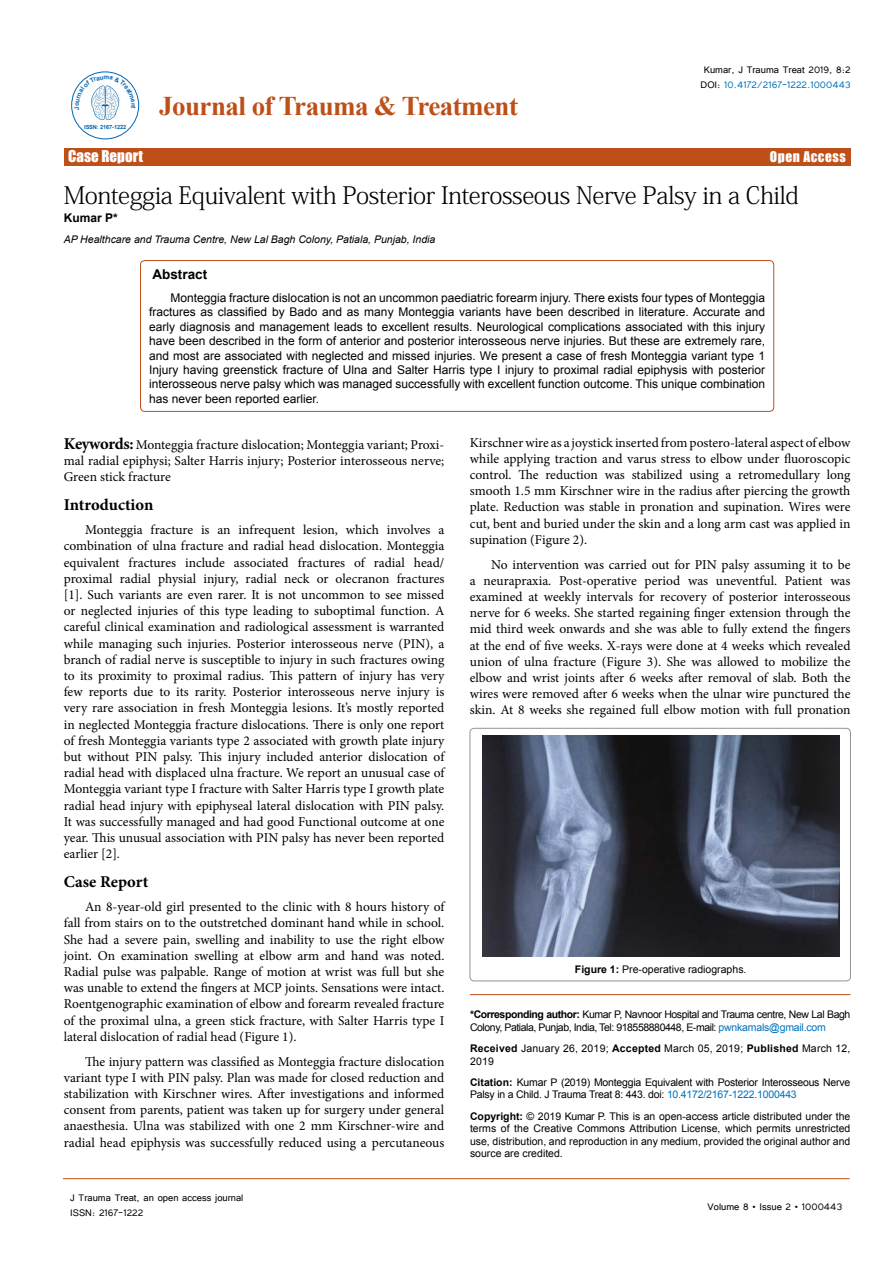
<style>
.page{position:relative;width:893px;height:1263px;background:#fff}
.page>*{position:absolute;margin:0;border:0;box-sizing:border-box;transform-origin:0 0}
.t1{font:700 27px "Times New Roman";letter-spacing:-.02em;color:#be4f18}
.t2{font:24px "Adobe Fangsong Std";letter-spacing:-.02em;color:#000}
.t3{font:16.5px "Impact";letter-spacing:.04em;color:#fff}
.t4{font:700 16.5px "Minion Pro";color:#000}
.t5{font:15px "Impact";color:#fff}
.t6{font:13.5px/16.2px "Minion Pro";color:#000;text-align:justify}
.t7{font:13.5px "Impact";letter-spacing:.04em;color:#fff}
.t8{font:700 13.5px "Arial";color:#000}
.t9{font:12px/14.4px "Arial";color:#000;text-align:justify}
.t10{font:12px/14.4px "Tunga";color:#000}
.t11{font:700 12px "Arial";color:#000}
.t12{font:10.5px/12.6px "Arial";letter-spacing:-.02em;color:#000}
.t13{font:10.5px/12.6px "Arial";letter-spacing:-.04em;color:#000}
.t14{font:10.5px/12.6px "Arial";letter-spacing:.02em;color:#000}
.t15{font:italic 10.5px "Arial";color:#000}
.t16{font:10.5px "Arial";color:#000}
.t17{font:700 5.7px "Arial";letter-spacing:-.02em;color:#0066b3}
.s1{color:#0072bc}
.s2{font-weight:700;font-size:16.5px}
.s3{font-weight:700}
</style>
<div class="page">
<hr style="left:63px;top:1178px;width:787px;height:1px;background:#be4f18">
<div style="left:64px;top:148px;width:786px;height:17px;background:#be4f18"></div>
<div style="left:71px;top:72px;width:68px;height:67px;border:1px solid #0066b3;border-radius:50%"></div>
<hr style="left:470px;top:994px;width:380px;height:1px;background:#be4f18">
<div style="left:140px;top:260px;width:634px;height:151px;border:1px solid #be4f18;border-radius:4px"></div>
<div style="left:470px;top:728px;width:380px;height:253px;border:1px solid #939598;border-radius:4px"></div>
<img style="left:482px;top:736px;width:357px;height:221px">
<svg style="left:74px;top:76px;width:62px;height:44px"></svg>
<p class="t17" style="left:84px;top:124px;width:44px">ISSN: 2167-1222</p>
<h1 class="t1" style="left:159px;top:87px;width:360px">Journal of Trauma &amp; Treatment</h1>
<p class="t10" style="left:701px;top:62px;width:151px">Kumar, J Trauma Treat 2019, 8:2<br>DOI: <span class="s1">10.4172/2167-1222.1000443</span></p>
<p class="t3" style="left:68px;top:140px;width:124px">Research Article</p>
<p class="t3" style="left:753px;top:140px;width:94px">Open Access</p>
<p class="t5" style="left:68px;top:145px;width:76px">Case Report</p>
<p class="t7" style="left:770px;top:146px;width:77px">Open Access</p>
<h2 class="t2" style="left:64px;top:180px;width:736px">Monteggia Equivalent with Posterior Interosseous Nerve Palsy in a Child</h2>
<p class="t11" style="left:64px;top:210px;width:56px">Kumar P*</p>
<p class="t15" style="left:64px;top:233px;width:373px">AP Healthcare and Trauma Centre, New Lal Bagh Colony, Patiala, Punjab, India</p>
<p class="t8" style="left:152px;top:265px;width:56px">Abstract</p>
<p class="t9" style="left:149px;top:291px;width:617px;text-indent:21px">Monteggia fracture dislocation is not an uncommon paediatric forearm injury. There exists four types of Monteggia fractures as classified by Bado and as many Monteggia variants have been described in literature. Accurate and early diagnosis and management leads to excellent results. Neurological complications associated with this injury have been described in the form of anterior and posterior interosseous nerve injuries. But these are extremely rare, and most are associated with neglected and missed injuries. We present a case of fresh Monteggia variant type 1<br>Injury having greenstick fracture of Ulna and Salter Harris type I injury to proximal radial epiphysis with posterior interosseous nerve palsy which was managed successfully with excellent function outcome. This unique combination has never been reported earlier.</p>
<p class="t6" style="left:64px;top:436px;width:382px"><span class="s2">Keywords:</span>Monteggia fracture dislocation; Monteggia variant; Proxi&shy;mal radial epiphysi; Salter Harris injury; Posterior interosseous nerve; Green stick fracture</p>
<p class="t4" style="left:64px;top:493px;width:91px">Introduction</p>
<p class="t6" style="left:64px;top:522px;width:382px;text-indent:21px">Monteggia fracture is an infrequent lesion, which involves a combination of ulna fracture and radial head dislocation. Monteggia equivalent fractures include associated fractures of radial head/ proximal radial physial injury, radial neck or olecranon fractures [1]. Such variants are even rarer. It is not uncommon to see missed or neglected injuries of this type leading to suboptimal function. A careful clinical examination and radiological assessment is warranted while managing such injuries. Posterior interosseous nerve (PIN), a branch of radial nerve is susceptible to injury in such fractures owing to its proximity to proximal radius. This pattern of injury has very few reports due to its rarity. Posterior interosseous nerve injury is very rare association in fresh Monteggia lesions. It’s mostly reported in neglected Monteggia fracture dislocations. There is only one report of fresh Monteggia variants type 2 associated with growth plate injury but without PIN palsy. This injury included anterior dislocation of radial head with displaced ulna fracture. We report an unusual case of Monteggia variant type I fracture with Salter Harris type I growth plate radial head injury with epiphyseal lateral dislocation with PIN palsy.<br>It was successfully managed and had good Functional outcome at one year. This unusual association with PIN palsy has never been reported earlier [2].</p>
<p class="t4" style="left:64px;top:870px;width:86px">Case Report</p>
<p class="t6" style="left:64px;top:899px;width:382px;text-indent:21px">An 8-year-old girl presented to the clinic with 8 hours history of fall from stairs on to the outstretched dominant hand while in school.<br>She had a severe pain, swelling and inability to use the right elbow joint. On examination swelling at elbow arm and hand was noted.<br>Radial pulse was palpable. Range of motion at wrist was full but she was unable to extend the fingers at MCP joints. Sensations were intact.<br>Roentgenographic examination of elbow and forearm revealed fracture of the proximal ulna, a green stick fracture, with Salter Harris type I lateral dislocation of radial head (Figure 1).</p>
<p class="t6" style="left:64px;top:1053px;width:382px;text-indent:21px">The injury pattern was classified as Monteggia fracture dislocation variant type I with PIN palsy. Plan was made for closed reduction and stabilization with Kirschner wires. After investigations and informed consent from parents, patient was taken up for surgery under general anaesthesia. Ulna was stabilized with one 2 mm Kirschner-wire and radial head epiphysis was successfully reduced using a percutaneous</p>
<p class="t10" style="left:70px;top:1190px;width:175px">J Trauma Treat, an open access journal<br>ISSN: 2167-1222</p>
<p class="t6" style="left:470px;top:434px;width:382px">Kirschner wire as a joystick inserted from postero-lateral aspect of elbow while applying traction and varus stress to elbow under fluoroscopic control. The reduction was stabilized using a retromedullary long smooth 1.5 mm Kirschner wire in the radius after piercing the growth plate. Reduction was stable in pronation and supination. Wires were cut, bent and buried under the skin and a long arm cast was applied in supination (Figure 2).</p>
<p class="t6" style="left:470px;top:556px;width:382px;text-indent:21px">No intervention was carried out for PIN palsy assuming it to be a neurapraxia. Post-operative period was uneventful. Patient was examined at weekly intervals for recovery of posterior interosseous nerve for 6 weeks. She started regaining finger extension through the mid third week onwards and she was able to fully extend the fingers at the end of five weeks. X-rays were done at 4 weeks which revealed union of ulna fracture (Figure 3). She was allowed to mobilize the elbow and wrist joints after 6 weeks after removal of slab. Both the wires were removed after 6 weeks when the ulnar wire punctured the skin. At 8 weeks she regained full elbow motion with full pronation</p>
<p class="t16" style="left:575px;top:962px;width:173px"><span class="s3">Figure 1:</span> Pre-operative radiographs.</p>
<p class="t13" style="left:470px;top:1008px;width:382px"><span class="s3">*Corresponding author:</span> Kumar P, Navnoor Hospital and Trauma centre, New Lal Bagh<br>Colony, Patiala, Punjab, India, Tel: 918558880448, E-mail: <span class="s1">pwnkamals@gmail.com</span></p>
<p class="t14" style="left:470px;top:1042px;width:382px"><span class="s3">Received</span> January 26, 2019; <span class="s3">Accepted</span> March 05, 2019; <span class="s3">Published</span> March 12,<br>2019</p>
<p class="t12" style="left:470px;top:1076px;width:382px"><span class="s3">Citation:</span> Kumar P (2019) Monteggia Equivalent with Posterior Interosseous Nerve<br>Palsy in a Child. J Trauma Treat 8: 443. doi: <span class="s1">10.4172/2167-1222.1000443</span></p>
<p class="t12" style="left:470px;top:1110px;width:382px;text-align:justify"><span class="s3">Copyright:</span> © 2019 Kumar P. This is an open-access article distributed under the terms of the Creative Commons Attribution License, which permits unrestricted use, distribution, and reproduction in any medium, provided the original author and source are credited.</p>
<p class="t10" style="left:708px;top:1199px;width:136px">Volume 8 • Issue 2 • 1000443</p>
</div>
